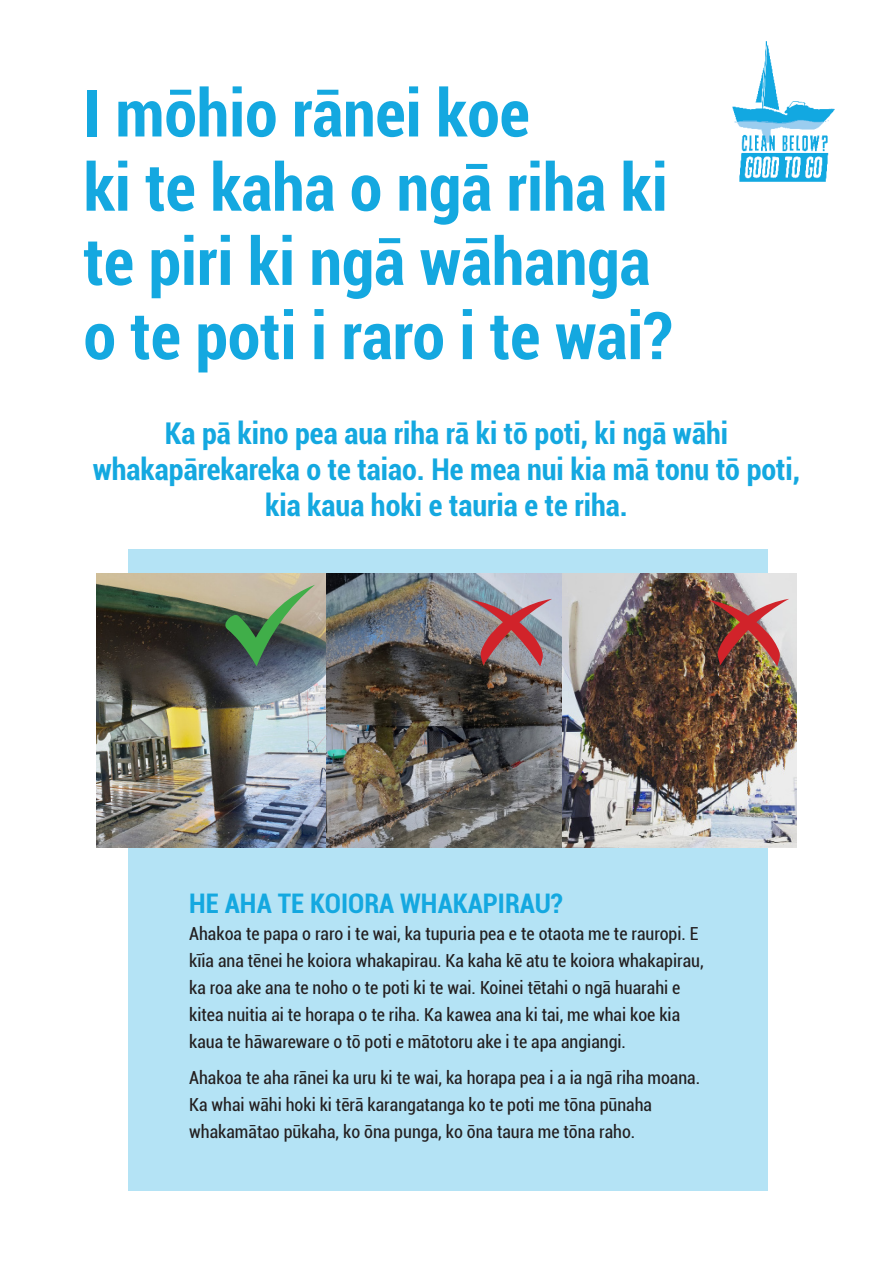
<style>
.page{position:relative;width:893px;height:1263px;background:#fff}
.page>*{position:absolute;margin:0;border:0;box-sizing:border-box;transform-origin:0 0}
.Heading{font:700 condensed 65.7px/74.2px "Roboto";color:#14a8e0}
.Introduction{font:700 condensed 30px/36px "Roboto";color:#14a8e0;text-align:center}
.Sub_heading{font:700 condensed 27px "Roboto";color:#14a8e0}
.Body_copy_front{font:condensed 18px/27px "Roboto";color:#231f20}
</style>
<div class="page">
<div style="left:128px;top:549px;width:639px;height:642px;background:#b4e3f5"></div>
<img style="left:343px;top:574px;width:454px;height:273px">
<img style="left:96px;top:574px;width:247px;height:273px">
<svg style="left:225px;top:585px;width:90px;height:81px;background:#71886d"></svg>
<svg style="left:471px;top:599px;width:81px;height:67px;background:#a2747b"></svg>
<img style="left:708px;top:599px;width:81px;height:67px">
<img style="left:732px;top:41px;width:103px;height:141px">
<p class="Heading" style="left:84px;top:74px;width:590px">I mōhio rānei koe<br>ki te kaha o ngā riha ki te piri ki ngā wāhanga o te poti i raro i te wai?</p>
<p class="Introduction" style="left:93px;top:414px;width:709px">Ka pā kino pea aua riha rā ki tō poti, ki ngā wāhi whakapārekareka o te taiao. He mea nui kia mā tonu tō poti, kia kaua hoki e tauria e te riha.</p>
<p class="Sub_heading" style="left:189px;top:885px;width:375px">HE AHA TE KOIORA WHAKAPIRAU?</p>
<p class="Body_copy_front" style="left:189px;top:920px;width:516px">Ahakoa te papa o raro i te wai, ka tupuria pea e te otaota me te rauropi. E kīia ana tēnei he koiora whakapirau. Ka kaha kē atu te koiora whakapirau, ka roa ake ana te noho o te poti ki te wai. Koinei tētahi o ngā huarahi e kitea nuitia ai te horapa o te riha. Ka kawea ana ki tai, me whai koe kia kaua te hāwareware o tō poti e mātotoru ake i te apa angiangi.</p>
<p class="Body_copy_front" style="left:189px;top:1063px;width:512px">Ahakoa te aha rānei ka uru ki te wai, ka horapa pea i a ia ngā riha moana.<br>Ka whai wāhi hoki ki tērā karangatanga ko te poti me tōna pūnaha whakamātao pūkaha, ko ōna punga, ko ōna taura me tōna raho.</p>
</div>
